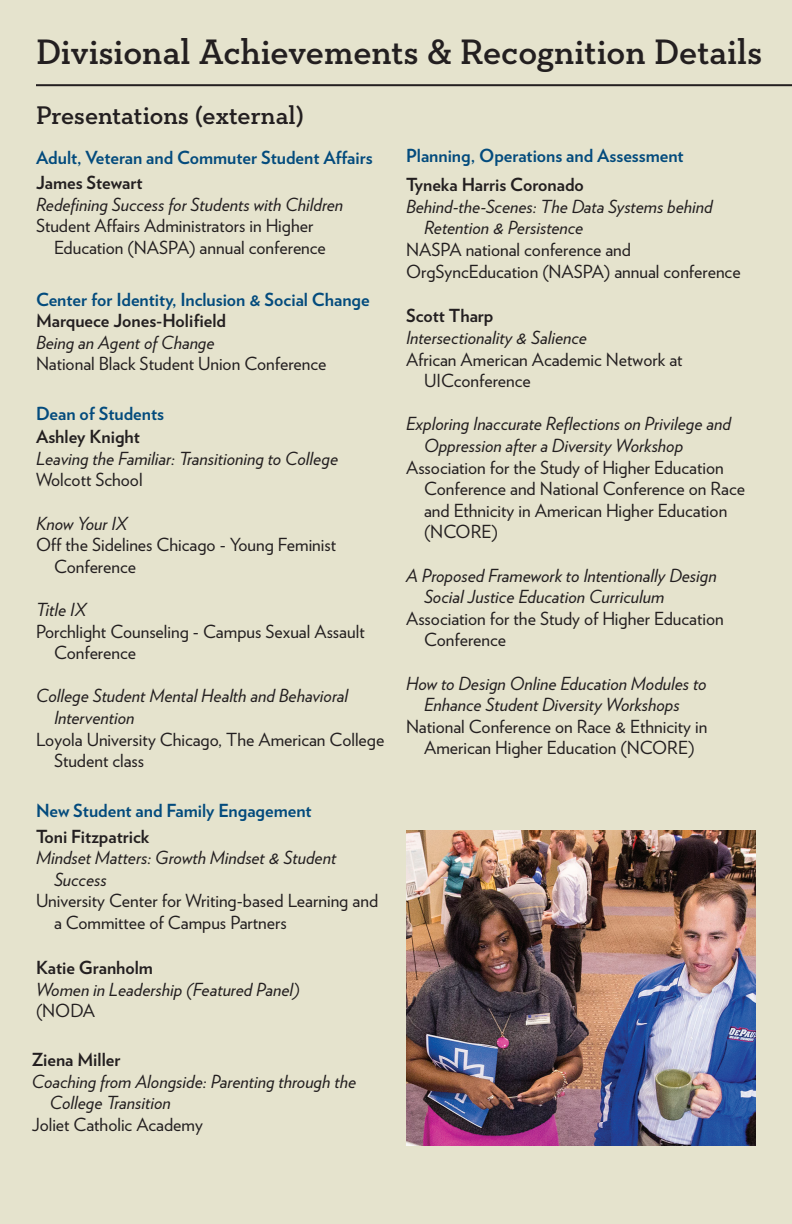
<style>
.page{position:relative;width:792px;height:1224px;background:#e5e3cd}
.page>*{position:absolute;margin:0;border:0;box-sizing:border-box;transform-origin:0 0}
.t1{font:600 36px "Neutraface Slab Text";letter-spacing:-.005em;color:#231f20}
.t2{font:600 26px "Neutraface Slab Text";color:#231f20}
.t3{font:18px/21.6px "Verlag";color:#231f20}
.t4{font:italic 18px/21.6px "Verlag";color:#231f20}
.t5{font:700 18px "Verlag";color:#034b7d}
.t6{font:700 18px "Verlag";color:#231f20}
</style>
<div class="page">
<hr style="left:36px;top:84px;width:756px;height:2px;background:#231f20">
<img style="left:406px;top:831px;width:350px;height:315px">
<h1 class="t1" style="left:36px;top:30px;width:728px">Divisional Achievements &amp; Recognition Details</h1>
<h2 class="t2" style="left:36px;top:99px;width:269px">Presentations (external)</h2>
<p class="t5" style="left:36px;top:143px;width:338px">Adult, Veteran and Commuter Student Affairs</p>
<p class="t5" style="left:406px;top:141px;width:279px">Planning, Operations and Assessment</p>
<p class="t6" style="left:36px;top:169px;width:108px">James Stewart</p>
<p class="t4" style="left:36px;top:192px;width:309px">Redefining Success for Students with Children</p>
<p class="t3" style="left:54px;top:214px;width:273px;text-indent:-18px">Student Affairs Administrators in Higher<br>Education (NASPA) annual conference</p>
<p class="t5" style="left:36px;top:285px;width:335px">Center for Identity, Inclusion &amp; Social Change</p>
<p class="t6" style="left:36px;top:306px;width:192px">Marquece Jones-Holifield</p>
<p class="t4" style="left:36px;top:330px;width:180px">Being an Agent of Change</p>
<p class="t3" style="left:36px;top:352px;width:292px">National Black Student Union Conference</p>
<p class="t5" style="left:36px;top:399px;width:130px">Dean of Students</p>
<p class="t6" style="left:36px;top:422px;width:105px">Ashley Knight</p>
<p class="t4" style="left:36px;top:446px;width:304px">Leaving the Familiar: Transitioning to College</p>
<p class="t3" style="left:36px;top:468px;width:108px">Wolcott School</p>
<p class="t4" style="left:36px;top:511px;width:93px">Know Your IX</p>
<p class="t3" style="left:54px;top:533px;width:284px;text-indent:-18px">Off the Sidelines Chicago - Young Feminist<br>Conference</p>
<p class="t4" style="left:36px;top:598px;width:52px">Title IX</p>
<p class="t3" style="left:54px;top:619px;width:312px;text-indent:-18px">Porchlight Counseling - Campus Sexual Assault<br>Conference</p>
<p class="t4" style="left:54px;top:684px;width:296px;text-indent:-18px">College Student Mental Health and Behavioral<br>Intervention</p>
<p class="t3" style="left:54px;top:727px;width:332px;text-indent:-18px">Loyola University Chicago, The American College<br>Student class</p>
<p class="t5" style="left:36px;top:796px;width:277px">New Student and Family Engagement</p>
<p class="t6" style="left:36px;top:822px;width:115px">Toni Fitzpatrick</p>
<p class="t4" style="left:54px;top:846px;width:284px;text-indent:-18px">Mindset Matters: Growth Mindset &amp; Student<br>Success</p>
<p class="t3" style="left:54px;top:889px;width:326px;text-indent:-18px">University Center for Writing-based Learning and a Committee of Campus Partners</p>
<p class="t6" style="left:36px;top:954px;width:119px">Katie Granholm</p>
<p class="t4" style="left:36px;top:977px;width:265px">Women in Leadership (Featured Panel)</p>
<p class="t3" style="left:36px;top:999px;width:61px">(NODA</p>
<p class="t6" style="left:32px;top:1045px;width:90px">Ziena Miller</p>
<p class="t4" style="left:50px;top:1069px;width:308px;text-indent:-18px">Coaching from Alongside: Parenting through the<br>College Transition</p>
<p class="t3" style="left:32px;top:1113px;width:173px">Joliet Catholic Academy</p>
<p class="t6" style="left:406px;top:170px;width:179px">Tyneka Harris Coronado</p>
<p class="t4" style="left:424px;top:194px;width:290px;text-indent:-18px">Behind-the-Scenes: The Data Systems behind<br>Retention &amp; Persistence</p>
<p class="t3" style="left:406px;top:238px;width:336px">NASPA national conference and<br>OrgSyncEducation (NASPA) annual conference</p>
<p class="t6" style="left:406px;top:302px;width:89px">Scott Tharp</p>
<p class="t4" style="left:406px;top:326px;width:182px">Intersectionality &amp; Salience</p>
<p class="t3" style="left:424px;top:347px;width:260px;text-indent:-18px">African American Academic Network at<br>UICconference</p>
<p class="t4" style="left:424px;top:412px;width:308px;text-indent:-18px">Exploring Inaccurate Reflections on Privilege and<br>Oppression after a Diversity Workshop</p>
<p class="t3" style="left:424px;top:455px;width:322px;text-indent:-18px">Association for the Study of Higher Education Conference and National Conference on Race and Ethnicity in American Higher Education (NCORE)</p>
<p class="t4" style="left:424px;top:563px;width:294px;text-indent:-18px">A Proposed Framework to Intentionally Design<br>Social Justice Education Curriculum</p>
<p class="t3" style="left:424px;top:607px;width:301px;text-indent:-18px">Association for the Study of Higher Education<br>Conference</p>
<p class="t4" style="left:406px;top:671px;width:302px;text-align:center">How to Design Online Education Modules to<br>Enhance Student Diversity Workshops</p>
<p class="t3" style="left:406px;top:715px;width:303px;text-align:center">National Conference on Race &amp; Ethnicity in<br>American Higher Education (NCORE)</p>
</div>
